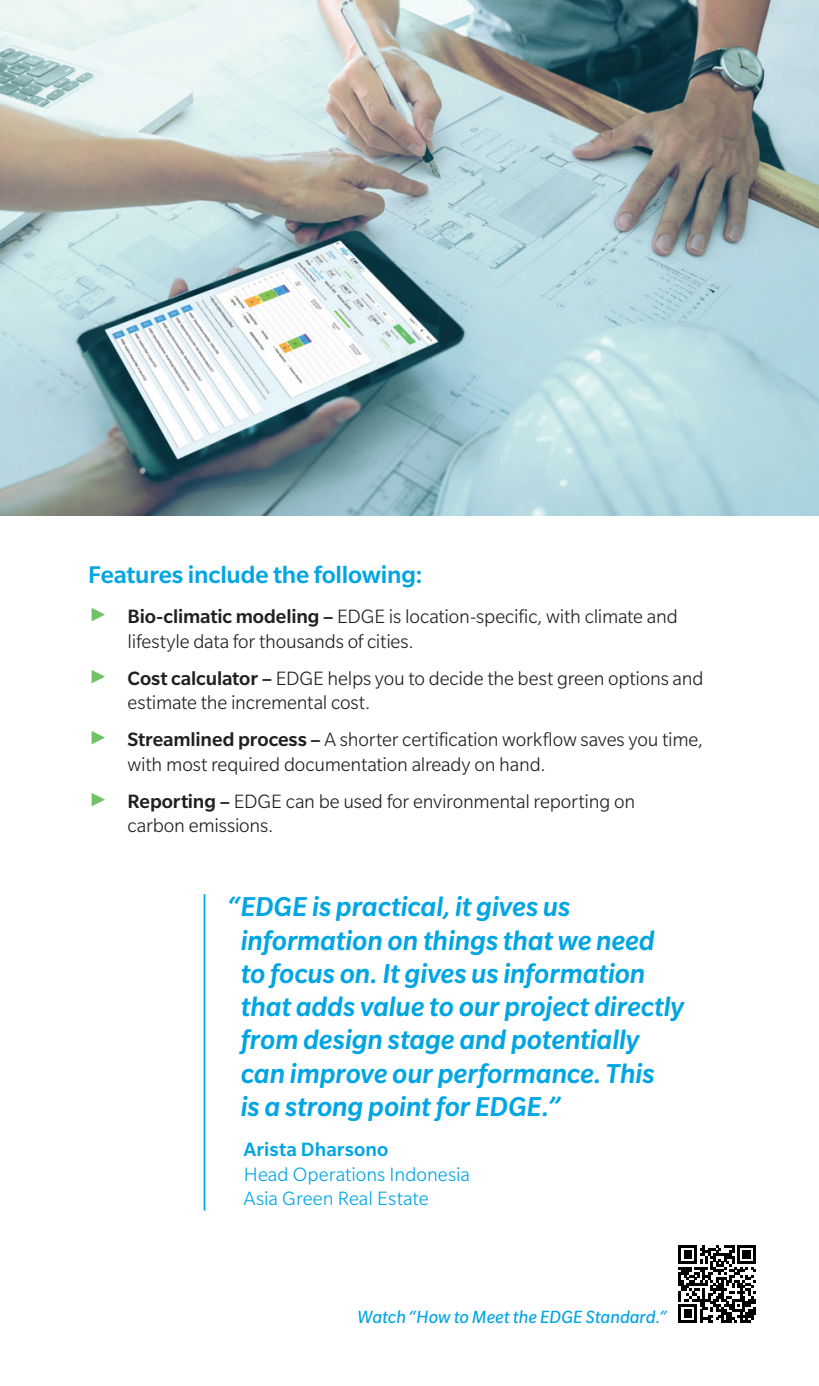
<style>
.page{position:relative;width:819px;height:1386px;background:#fff}
.page>*{position:absolute;margin:0;border:0;box-sizing:border-box;transform-origin:0 0}
.Quotes{font:italic 500 29.75px/33.2px "Slate Pro";color:#00a5e3}
.Subheader{font:500 26.25px "Slate Pro";letter-spacing:-.005em;color:#00a5e3}
.t1{font:300 21px/24.5px "Slate Pro";letter-spacing:-.01em;color:#231f20}
.Quote_Caption{font:300 21px "Slate Pro";color:#00a5e3}
.Quote_Caption-2{font:500 21px "Slate Pro";letter-spacing:.005em;color:#00a5e3}
.Bottom_Callouts{font:italic 19.25px "Slate Pro";color:#00a5e3}
.s1{font-family:"Montserrat";font-weight:700;font-size:31.5px;color:#71c167}
.s2{font-weight:500}
</style>
<div class="page">
<hr style="left:204px;top:894px;width:1px;height:317px;background:#00a5e3">
<img style="left:0;top:0;width:819px;height:515px">
<svg style="left:678px;top:1245px;width:78px;height:78px"></svg>
<p class="Subheader" style="left:88px;top:560px;width:336px">Features include the following:</p>
<p class="t1" style="left:128px;top:604px;width:552px;text-indent:-39px"><span class="s1">▶</span> <span class="s2">Bio-climatic modeling –</span> EDGE is location-specific, with climate and lifestyle data for thousands of cities.</p>
<p class="t1" style="left:128px;top:666px;width:578px;text-indent:-39px"><span class="s1">▶</span> <span class="s2">Cost calculator –</span> EDGE helps you to decide the best green options and estimate the incremental cost.</p>
<p class="t1" style="left:128px;top:727px;width:577px;text-indent:-39px"><span class="s1">▶</span> <span class="s2">Streamlined process –</span> A shorter certification workflow saves you time, with most required documentation already on hand.</p>
<p class="t1" style="left:128px;top:789px;width:509px;text-indent:-39px"><span class="s1">▶</span> <span class="s2">Reporting –</span> EDGE can be used for environmental reporting on carbon emissions.</p>
<p class="Quotes" style="left:241px;top:890px;width:445px;text-indent:-13px">“EDGE is practical, it gives us information on things that we need to focus on. It gives us information that adds value to our project directly from design stage and potentially can improve our performance. This<br>is a strong point for EDGE.”</p>
<p class="Quote_Caption-2" style="left:244px;top:1138px;width:146px">Arista Dharsono</p>
<p class="Quote_Caption" style="left:244px;top:1163px;width:228px">Head Operations Indonesia</p>
<p class="Quote_Caption" style="left:244px;top:1188px;width:186px">Asia Green Real Estate</p>
<p class="Bottom_Callouts" style="left:357px;top:1307px;width:311px">Watch “How to Meet the EDGE Standard.”</p>
</div>
